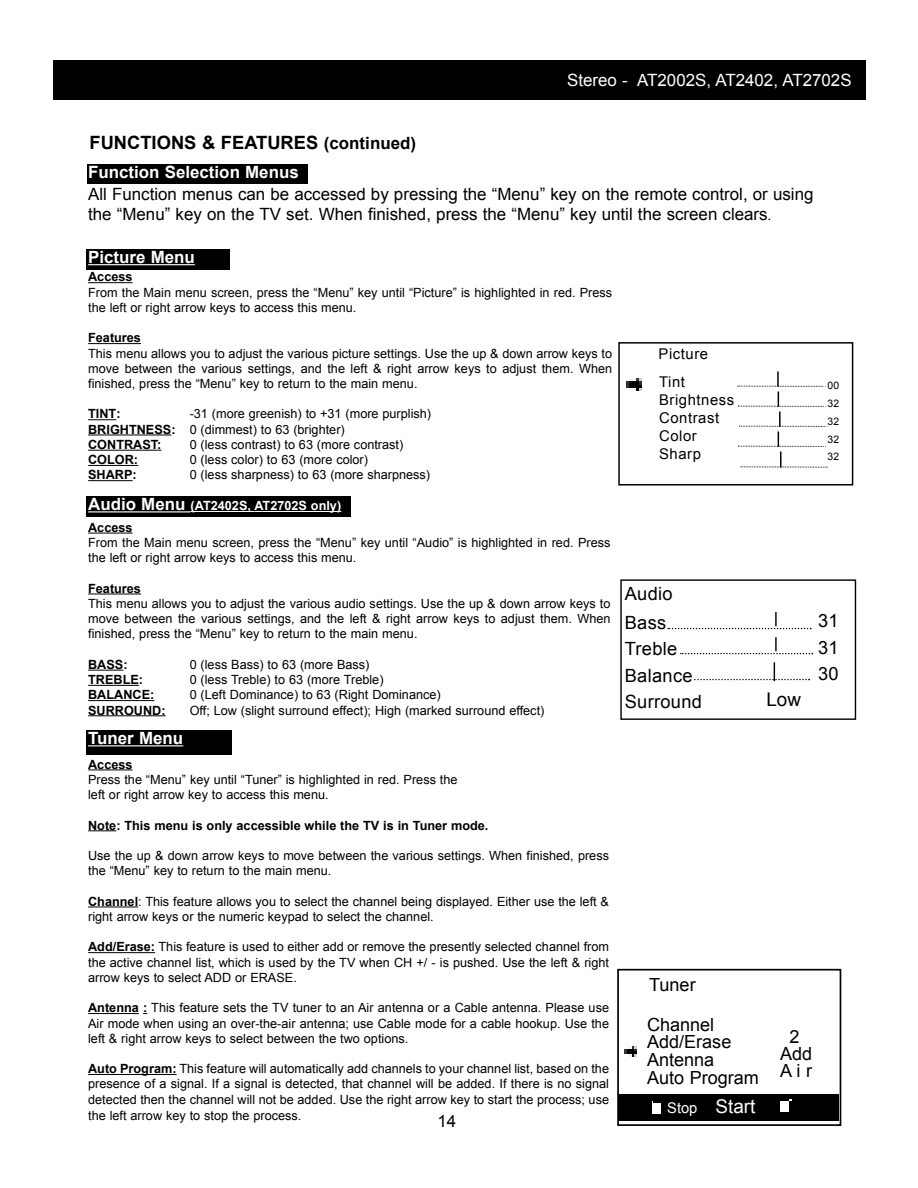
<style>
.page{position:relative;width:918px;height:1188px;background:#fff}
.page>*{position:absolute;margin:0;border:0;box-sizing:border-box;transform-origin:0 0}
.t1{font:18.9px "Arial";color:#fff}
.t2{font:18.9px "Arial";color:#000}
.t3{font:18.3px/26.5px "Arial";letter-spacing:.015em;color:#000}
.t4{font:700 18.3px "Arial";color:#000}
.t5{font:18.15px/17.7px "Arial";color:#000}
.t6{font:16.95px/20.2px "Arial";color:#000}
.t7{font:700 16.95px "Arial";color:#fff}
.t8{font:16.95px "Arial";color:#fff}
.t9{font:14.85px/17.9px "Arial";letter-spacing:.04em;color:#000}
.t10{font:12.75px/15.3px "Arial";color:#000}
.t11{font:700 12.75px "Arial";color:#000}
.t12{font:700 12.75px/21.6px "Arial";color:#fff}
.t13{font:10.35px/17.9px "Arial";letter-spacing:.04em;color:#000;text-align:justify}
.s1{font-size:16.95px}
.s2{font-style:italic;font-size:14.1px}
.s3{font-weight:700}
.s4{color:#000}
.s5{font-size:14.7px}
</style>
<div class="page">
<div style="left:54px;top:60px;width:812px;height:39px;background:#000"></div>
<div style="left:87px;top:164px;width:221px;height:20px;background:#000"></div>
<hr style="left:88px;top:282px;width:45px;height:1px;background:#000">
<hr style="left:88px;top:343px;width:53px;height:1px;background:#000">
<svg style="left:88px;top:419px;width:28px;height:1px"></svg>
<hr style="left:88px;top:435px;width:83px;height:1px;background:#000">
<hr style="left:88px;top:450px;width:69px;height:1px;background:#000">
<hr style="left:88px;top:465px;width:50px;height:1px;background:#000">
<hr style="left:88px;top:480px;width:45px;height:1px;background:#000">
<div style="left:87px;top:249px;width:143px;height:20px;background:#000"></div>
<hr style="left:88px;top:264px;width:107px;height:1px;background:#fff">
<div style="left:87px;top:730px;width:145px;height:25px;background:#000"></div>
<hr style="left:97px;top:745px;width:86px;height:1px;background:#fff">
<div style="left:618px;top:342px;width:235px;height:144px;border:1px solid #000"></div>
<img style="left:626px;top:378px;width:15px;height:13px">
<hr style="left:88px;top:769px;width:45px;height:1px;background:#000">
<svg style="left:88px;top:830px;width:28px;height:1px"></svg>
<hr style="left:88px;top:907px;width:50px;height:1px;background:#000">
<hr style="left:88px;top:952px;width:67px;height:1px;background:#000">
<hr style="left:88px;top:1013px;width:51px;height:1px;background:#000">
<hr style="left:88px;top:1074px;width:89px;height:1px;background:#000">
<div style="left:617px;top:969px;width:224px;height:157px;border:2px solid #000"></div>
<div style="left:618px;top:1094px;width:221px;height:27px;background:#000"></div>
<svg style="left:652px;top:1103px;width:9px;height:11px"></svg>
<svg style="left:780px;top:1099px;width:12px;height:13px"></svg>
<svg style="left:624px;top:1046px;width:13px;height:10px"></svg>
<svg style="left:738px;top:371px;width:90px;height:97px"></svg>
<div style="left:620px;top:579px;width:236px;height:141px;border:1px solid #000"></div>
<div style="left:87px;top:496px;width:264px;height:21px;background:#000"></div>
<hr style="left:88px;top:511px;width:103px;height:1px;background:#fff">
<svg style="left:191px;top:511px;width:12px;height:1px"></svg>
<hr style="left:203px;top:511px;width:51px;height:1px;background:#fff">
<hr style="left:263px;top:511px;width:78px;height:1px;background:#fff">
<hr style="left:88px;top:533px;width:45px;height:1px;background:#000">
<hr style="left:88px;top:594px;width:53px;height:1px;background:#000">
<hr style="left:88px;top:670px;width:35px;height:1px;background:#000">
<hr style="left:88px;top:685px;width:51px;height:1px;background:#000">
<hr style="left:88px;top:700px;width:66px;height:1px;background:#000">
<hr style="left:88px;top:715px;width:78px;height:1px;background:#000">
<svg style="left:667px;top:612px;width:144px;height:17px"></svg>
<svg style="left:680px;top:637px;width:133px;height:17px"></svg>
<svg style="left:694px;top:662px;width:116px;height:19px"></svg>
<h2 class="t4" style="left:90px;top:133px;width:328px">FUNCTIONS &amp; FEATURES <span class="s1">(continued)</span></h2>
<h3 class="t7" style="left:88px;top:163px;width:212px">Function Selection Menus</h3>
<h3 class="t8" style="left:567px;top:71px;width:286px">Stereo - AT2002S, AT2402, AT2702S</h3>
<h3 class="t6" style="left:88px;top:184px;width:727px">All Function menus can be accessed by pressing the ìMenuî key on the remote control, or using the ìMenuî key on the TV set. When finished, press the ìMenuî key until the screen clears<span class="s2">.</span></h3>
<h3 class="t7" style="left:88px;top:248px;width:108px">Picture Menu</h3>
<p class="t11" style="left:88px;top:270px;width:46px">Access</p>
<p class="t10" style="left:88px;top:285px;width:526px">From the Main menu screen, press the ìMenuî key until ìPictureî is highlighted in red. Press the left or right arrow keys to access this menu.</p>
<p class="t11" style="left:88px;top:331px;width:54px">Features</p>
<p class="t10" style="left:88px;top:345px;width:526px;text-align:justify">This menu allows you to adjust the various picture settings. Use the up &amp; down arrow keys to move between the various settings, and the left &amp; right arrow keys to adjust them. When finished, press the ìMenuî key to return to the main menu.</p>
<p class="t11" style="left:88px;top:407px;width:34px">TINT:</p>
<p class="t10" style="left:88px;top:406px;width:345px;text-indent:102px">-31 (more greenish) to +31 (more purplish)<br><span class="s3">BRIGHTNESS:</span> 0 (dimmest) to 63 (brighter)<br><span class="s3">CONTRAST:</span></p>
<p class="t10" style="left:190px;top:437px;width:215px">0 (less contrast) to 63 (more contrast)</p>
<p class="t11" style="left:88px;top:453px;width:52px">COLOR:</p>
<p class="t10" style="left:190px;top:452px;width:180px">0 (less color) to 63 (more color)</p>
<p class="t11" style="left:88px;top:468px;width:50px">SHARP:</p>
<p class="t10" style="left:190px;top:467px;width:242px">0 (less sharpness) to 63 (more sharpness)</p>
<p class="t12" style="left:88px;top:495px;width:255px"><span class="s1">Audio Menu</span> (AT2402S, AT2702S only)<br><span class="s4">Access</span></p>
<p class="t10" style="left:88px;top:535px;width:524px">From the Main menu screen, press the ìMenuî key until ìAudioî is highlighted in red. Press the left or right arrow keys to access this menu.</p>
<p class="t11" style="left:88px;top:581px;width:54px">Features</p>
<p class="t10" style="left:88px;top:596px;width:524px;text-align:justify">This menu allows you to adjust the various audio settings. Use the up &amp; down arrow keys to move between the various settings, and the left &amp; right arrow keys to adjust them. When finished, press the ìMenuî key to return to the main menu.</p>
<p class="t11" style="left:88px;top:657px;width:41px">BASS:</p>
<p class="t10" style="left:190px;top:657px;width:181px">0 (less Bass) to 63 (more Bass)</p>
<p class="t11" style="left:88px;top:673px;width:56px">TREBLE:</p>
<p class="t10" style="left:190px;top:672px;width:195px">0 (less Treble) to 63 (more Treble)</p>
<p class="t11" style="left:88px;top:688px;width:68px">BALANCE:</p>
<p class="t10" style="left:190px;top:687px;width:253px">0 (Left Dominance) to 63 (Right Dominance)</p>
<p class="t11" style="left:88px;top:703px;width:79px">SURROUND:</p>
<p class="t10" style="left:190px;top:702px;width:356px">Off; Low (slight surround effect); High (marked surround effect)</p>
<h3 class="t7" style="left:88px;top:729px;width:97px">Tuner Menu</h3>
<p class="t11" style="left:88px;top:757px;width:46px">Access</p>
<p class="t10" style="left:88px;top:772px;width:371px">Press the ìMenuî key until ìTunerî is highlighted in red. Press the left or right arrow key to access this menu.</p>
<p class="t11" style="left:88px;top:818px;width:402px">Note: This menu is only accessible while the TV is in Tuner mode.</p>
<p class="t10" style="left:88px;top:848px;width:522px">Use the up &amp; down arrow keys to move between the various settings. When finished, press the ìMenuî key to return to the main menu.</p>
<p class="t10" style="left:88px;top:894px;width:522px"><span class="s3">Channel</span>: This feature allows you to select the channel being displayed. Either use the left &amp; right arrow keys or the numeric keypad to select the channel.</p>
<p class="t10" style="left:88px;top:939px;width:522px;text-align:justify"><span class="s3">Add/Erase:</span> This feature is used to either add or remove the presently selected channel from the active channel list, which is used by the TV when CH +/ - is pushed. Use the left &amp; right arrow keys to select ADD or ERASE.</p>
<p class="t10" style="left:88px;top:1000px;width:522px;text-align:justify"><span class="s3">Antenna :</span> This feature sets the TV tuner to an Air antenna or a Cable antenna. Please use Air mode when using an over-the-air antenna; use Cable mode for a cable hookup. Use the left &amp; right arrow keys to select between the two options.</p>
<p class="t10" style="left:88px;top:1061px;width:522px;text-align:justify"><span class="s3">Auto Program:</span> This feature will automatically add channels to your channel list, based on the presence of a signal. If a signal is detected, that channel will be added. If there is no signal detected then the channel will not be added. Use the right arrow key to start the process; use the left arrow key to stop the process.</p>
<h3 class="t6" style="left:437px;top:1111px;width:20px">14</h3>
<p class="t9" style="left:659px;top:345px;width:51px">Picture</p>
<p class="t9" style="left:659px;top:373px;width:77px">Tint<br>Brightness<br>Contrast<br>Color<br>Sharp</p>
<p class="t13" style="left:827px;top:377px;width:13px">00<br>32<br>32<br>32<br>32</p>
<h2 class="t3" style="left:625px;top:581px;width:49px">Audio</h2>
<h2 class="t3" style="left:625px;top:609px;width:79px">Bass<br>Treble<br>Balance<br>Surround</h2>
<h2 class="t3" style="left:818px;top:608px;width:22px;text-align:justify">31<br>31<br>30</h2>
<h1 class="t2" style="left:767px;top:689px;width:36px">Low</h1>
<h3 class="t5" style="left:649px;top:976px;width:48px">Tuner</h3>
<h3 class="t5" style="left:647px;top:1016px;width:114px">Channel<br>Add/Erase<br>Antenna<br>Auto Program</h3>
<h1 class="t1" style="left:667px;top:1095px;width:90px"><span class="s5">Stop</span> Start</h1>
<h3 class="t5" style="left:780px;top:1028px;width:34px;line-height:17.1px;text-align:center">2<br>Add<br>A i r</h3>
</div>
